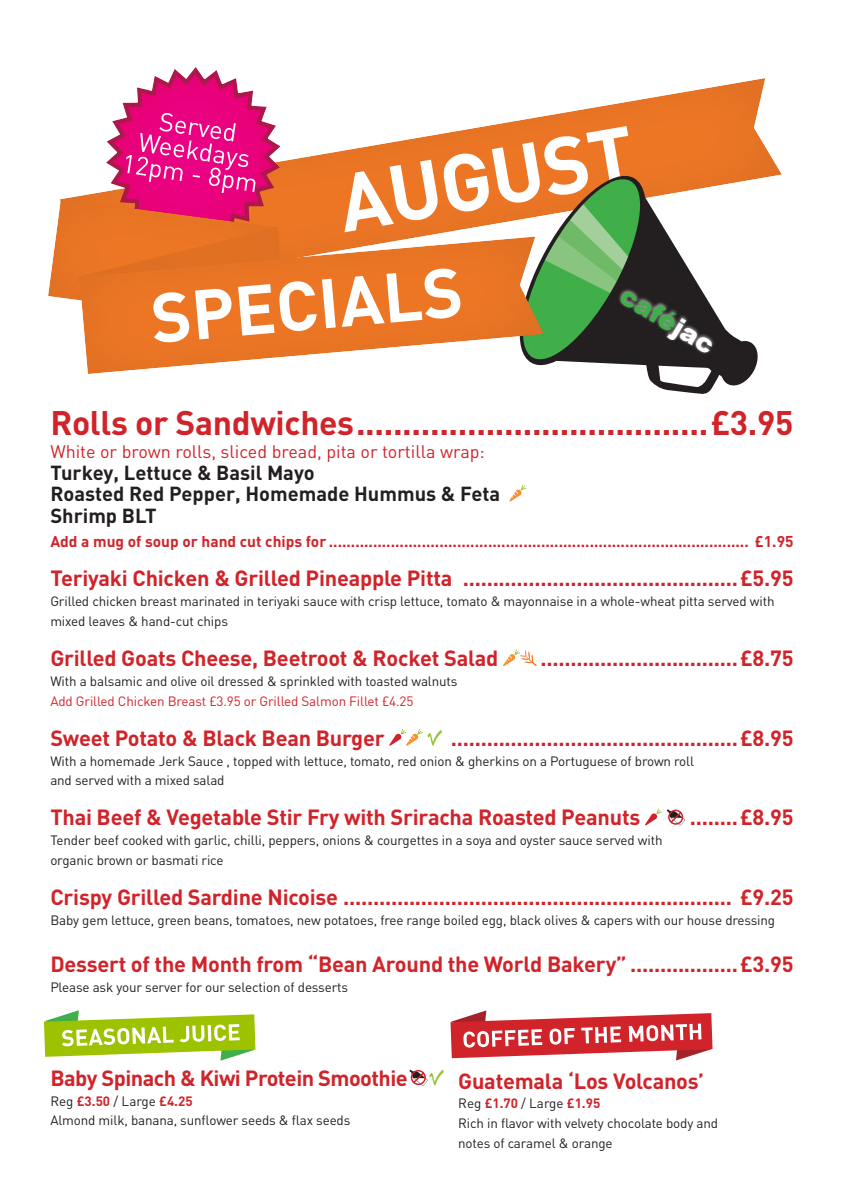
<style>
.page{position:relative;width:842px;height:1191px;background:#fff}
.page>*{position:absolute;margin:0;border:0;box-sizing:border-box;transform-origin:0 0}
.t1{font:700 80px "DIN";color:#fff}
.t2{font:700 33.7px "DIN";letter-spacing:-.01em;color:#d1232a}
.t3{font:900 25.9px "Arial";color:#40ae49}
.t4{font:700 21.7px "DIN";letter-spacing:-.01em;color:#d1232a}
.t5{font:700 20.1px "DIN";color:#231f20}
.t6{font:18px "DIN";color:#d1232a}
.t7{font:700 15.5px "DIN";color:#d1232a}
.t8{font:13.4px/19.8px "DIN";letter-spacing:-.01em;color:#231f20}
.t9{font:13.4px "DIN";letter-spacing:-.01em;color:#d1232a}
.t10{font:700 13.4px "DIN";color:#d1232a}
.s1{color:#fff}
.s2{font-weight:400;color:#231f20}
</style>
<div class="page">
<svg style="left:509px;top:484px;width:17px;height:17px"></svg>
<svg style="left:503px;top:649px;width:34px;height:17px"></svg>
<svg style="left:389px;top:729px;width:53px;height:17px"></svg>
<svg style="left:645px;top:808px;width:40px;height:17px"></svg>
<svg style="left:450px;top:1010px;width:262px;height:50px"></svg>
<svg style="left:44px;top:1010px;width:211px;height:50px"></svg>
<svg style="left:409px;top:1069px;width:35px;height:17px"></svg>
<svg style="left:461px;top:78px;width:321px;height:152px;fill:#ed7625"></svg>
<svg style="left:511px;top:167px;width:249px;height:227px"></svg>
<svg style="left:512px;top:170px;width:210px;height:202px"></svg>
<svg style="left:85px;top:236px;width:460px;height:139px;fill:#eb7625"></svg>
<svg style="left:48px;top:67px;width:413px;height:276px"></svg>
<p class="t1" style="left:330px;top:153px;width:300px;rotate:-10deg">AUGUST</p>
<p class="t3" style="left:632px;top:277px;width:107px;rotate:31deg">café<span class="s1">jac</span></p>
<p class="t2" style="left:50px;top:400px;width:744px">Rolls or Sandwiches......................................£3.95</p>
<p class="t6" style="left:50px;top:440px;width:436px">White or brown rolls, sliced bread, pita or tortilla wrap:</p>
<p class="t5" style="left:50px;top:459px;width:266px">Turkey, Lettuce &amp; Basil Mayo</p>
<p class="t5" style="left:50px;top:481px;width:451px">Roasted Red Pepper, Homemade Hummus &amp; Feta</p>
<p class="t5" style="left:50px;top:503px;width:108px">Shrimp BLT</p>
<p class="t7" style="left:50px;top:531px;width:745px">Add a mug of soup or hand cut chips for ............................................................................................... £1.95</p>
<p class="t4" style="left:50px;top:564px;width:745px">Teriyaki Chicken &amp; Grilled Pineapple Pitta ..............................................£5.95</p>
<p class="t8" style="left:50px;top:591px;width:726px">Grilled chicken breast marinated in teriyaki sauce with crisp lettuce, tomato &amp; mayonnaise in a whole-wheat pitta served with mixed leaves &amp; hand-cut chips</p>
<p class="t4" style="left:50px;top:644px;width:450px">Grilled Goats Cheese, Beetroot &amp; Rocket Salad</p>
<p class="t4" style="left:540px;top:644px;width:255px">.................................£8.75</p>
<p class="t8" style="left:50px;top:671px;width:409px">With a balsamic and olive oil dressed &amp; sprinkled with toasted walnuts</p>
<p class="t9" style="left:50px;top:692px;width:365px">Add Grilled Chicken Breast £3.95 or Grilled Salmon Fillet £4.25</p>
<p class="t4" style="left:50px;top:723px;width:336px">Sweet Potato &amp; Black Bean Burger</p>
<p class="t4" style="left:451px;top:723px;width:344px">................................................£8.95</p>
<p class="t8" style="left:50px;top:750px;width:645px">With a homemade Jerk Sauce , topped with lettuce, tomato, red onion &amp; gherkins on a Portuguese of brown roll</p>
<p class="t8" style="left:50px;top:770px;width:176px">and served with a mixed salad</p>
<p class="t4" style="left:50px;top:803px;width:592px">Thai Beef &amp; Vegetable Stir Fry with Sriracha Roasted Peanuts</p>
<p class="t4" style="left:690px;top:803px;width:105px">........£8.95</p>
<p class="t8" style="left:50px;top:830px;width:614px">Tender beef cooked with garlic, chilli, peppers, onions &amp; courgettes in a soya and oyster sauce served with</p>
<p class="t8" style="left:50px;top:850px;width:175px">organic brown or basmati rice</p>
<p class="t4" style="left:50px;top:883px;width:745px">Crispy Grilled Sardine Nicoise ................................................................. £9.25</p>
<p class="t8" style="left:50px;top:909px;width:726px">Baby gem lettuce, green beans, tomatoes, new potatoes, free range boiled egg, black olives &amp; capers with our house dressing</p>
<p class="t4" style="left:50px;top:950px;width:745px">Dessert of the Month from “Bean Around the World Bakery” ..................£3.95</p>
<p class="t8" style="left:50px;top:977px;width:299px">Please ask your server for our selection of desserts</p>
<p class="t4" style="left:50px;top:1063px;width:359px">Baby Spinach &amp; Kiwi Protein Smoothie</p>
<p class="t10" style="left:50px;top:1092px;width:144px"><span class="s2">Reg</span> £3.50 <span class="s2">/ Large</span> £4.25</p>
<p class="t8" style="left:50px;top:1110px;width:302px">Almond milk, banana, sunflower seeds &amp; flax seeds</p>
<p class="t4" style="left:458px;top:1066px;width:247px">Guatemala ‘Los Volcanos’</p>
<p class="t10" style="left:458px;top:1094px;width:144px"><span class="s2">Reg</span> £1.70 <span class="s2">/ Large</span> £1.95</p>
<p class="t8" style="left:458px;top:1113px;width:261px">Rich in flavor with velvety chocolate body and</p>
<p class="t8" style="left:458px;top:1133px;width:156px">notes of caramel &amp; orange</p>
</div>
